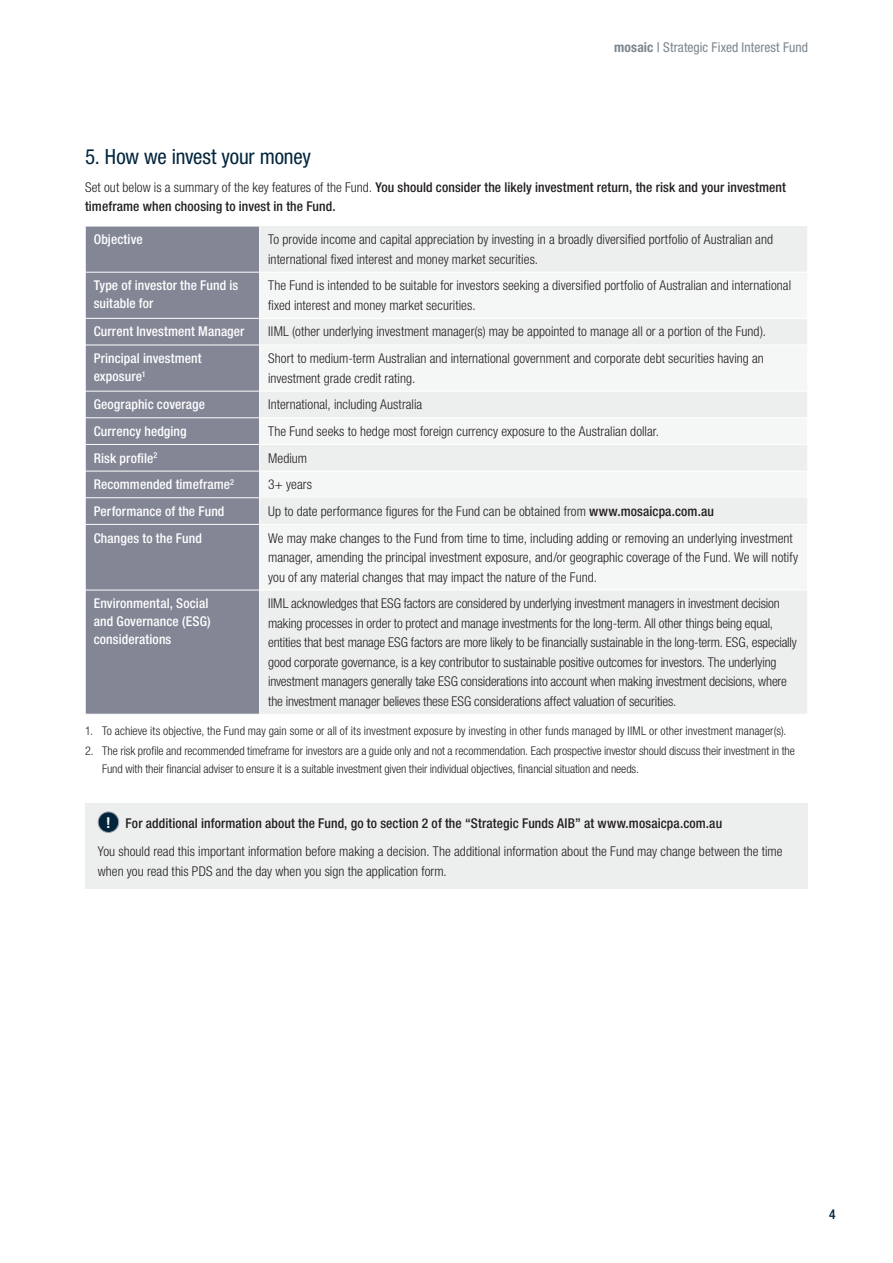
<style>
.page{position:relative;width:893px;height:1263px;background:#fff}
.page>*{position:absolute;margin:0;border:0;box-sizing:border-box;transform-origin:0 0}
.t1{font:condensed 21px "Helvetica Neue LT Std";letter-spacing:-.01em;color:#03253c}
.t2{font:300 condensed 13.5px/19.5px "Helvetica Neue LT Std";color:#231f20}
.t3{font:500 condensed 13.5px/18px "Helvetica Neue LT Std";letter-spacing:.01em;color:#fff}
.t4{font:500 condensed 13.5px/19.5px "Helvetica Neue LT Std";letter-spacing:.01em;color:#231f20}
.t5{font:condensed 13.5px "Helvetica Neue LT Std";letter-spacing:.005em;color:#7d868d}
.t6{font:500 condensed 13.5px "Helvetica Neue LT Std";color:#03253c}
.t7{font:300 condensed 12px/18px "Helvetica Neue LT Std";letter-spacing:-.005em;color:#231f20}
.s1{font-weight:700}
.s2{font-weight:500}
.s3{font-weight:300}
.s4{font-weight:700;font-size:15px;color:#fff}
</style>
<div class="page">
<div style="left:86px;top:227px;width:173px;height:487px;background:#828695"></div>
<div style="left:260px;top:226px;width:547px;height:488px;background:#edefef"></div>
<div style="left:260px;top:273px;width:547px;height:317px;background:#f5f6f6"></div>
<hr style="left:85px;top:272px;width:175px;height:1px;background:#fff">
<hr style="left:260px;top:272px;width:548px;height:1px;background:#fff">
<hr style="left:85px;top:318px;width:175px;height:1px;background:#fff">
<hr style="left:85px;top:345px;width:175px;height:1px;background:#fff">
<hr style="left:260px;top:345px;width:548px;height:1px;background:#fff">
<hr style="left:85px;top:391px;width:175px;height:1px;background:#fff">
<hr style="left:85px;top:417px;width:175px;height:1px;background:#fff">
<hr style="left:260px;top:417px;width:548px;height:1px;background:#fff">
<hr style="left:85px;top:444px;width:175px;height:1px;background:#fff">
<hr style="left:85px;top:471px;width:175px;height:1px;background:#fff">
<hr style="left:260px;top:471px;width:548px;height:1px;background:#fff">
<hr style="left:85px;top:497px;width:175px;height:1px;background:#fff">
<hr style="left:85px;top:524px;width:175px;height:1px;background:#fff">
<hr style="left:85px;top:590px;width:175px;height:1px;background:#fff">
<hr style="left:260px;top:318px;width:548px;height:1px;background:#fff">
<hr style="left:260px;top:391px;width:548px;height:1px;background:#fff">
<hr style="left:260px;top:444px;width:548px;height:1px;background:#fff">
<hr style="left:260px;top:524px;width:548px;height:1px;background:#fff">
<hr style="left:260px;top:590px;width:548px;height:1px;background:#fff">
<svg style="left:85px;top:318px;width:1px;height:27px"></svg>
<svg style="left:259px;top:318px;width:1px;height:27px"></svg>
<svg style="left:85px;top:391px;width:1px;height:133px"></svg>
<svg style="left:259px;top:391px;width:1px;height:133px"></svg>
<div style="left:85px;top:803px;width:723px;height:85px;background:#edefef"></div>
<div style="left:98px;top:812px;width:21px;height:20px;background:#03253c;border-radius:50%"></div>
<div style="left:98px;top:811px;width:21px;height:22px;border:1px solid #9a9daa;border-radius:50%"></div>
<p class="t5" style="left:614px;top:40px;width:195px"><span class="s1">mosaic</span> <span class="s2">|</span> Strategic Fixed Interest Fund</p>
<h1 class="t1" style="left:85px;top:144px;width:227px">5. How we invest your money</h1>
<p class="t4" style="left:85px;top:177px;width:702px"><span class="s3">Set out below is a summary of the key features of the Fund.</span> You should consider the likely investment return, the risk and your investment timeframe when choosing to invest in the Fund.</p>
<p class="t3" style="left:94px;top:230px;width:50px">Objective</p>
<p class="t2" style="left:268px;top:230px;width:506px">To provide income and capital appreciation by investing in a broadly diversified portfolio of Australian and international fixed interest and money market securities.</p>
<p class="t3" style="left:94px;top:276px;width:146px">Type of investor the Fund is suitable for</p>
<p class="t2" style="left:268px;top:276px;width:525px">The Fund is intended to be suitable for investors seeking a diversified portfolio of Australian and international fixed interest and money market securities.</p>
<p class="t3" style="left:94px;top:322px;width:152px">Current Investment Manager</p>
<p class="t2" style="left:268px;top:322px;width:499px">IIML (other underlying investment manager(s) may be appointed to manage all or a portion of the Fund).</p>
<p class="t3" style="left:94px;top:349px;width:109px">Principal investment exposure<sup>1</sup></p>
<p class="t2" style="left:268px;top:348px;width:497px">Short to medium-term Australian and international government and corporate debt securities having an investment grade credit rating.</p>
<p class="t3" style="left:94px;top:395px;width:113px">Geographic coverage</p>
<p class="t2" style="left:268px;top:395px;width:156px">International, including Australia</p>
<p class="t3" style="left:94px;top:422px;width:94px">Currency hedging</p>
<p class="t2" style="left:268px;top:421px;width:392px">The Fund seeks to hedge most foreign currency exposure to the Australian dollar.</p>
<p class="t3" style="left:94px;top:449px;width:65px">Risk profile<sup>2</sup></p>
<p class="t2" style="left:268px;top:448px;width:40px">Medium</p>
<p class="t3" style="left:94px;top:475px;width:142px">Recommended timeframe<sup>2</sup></p>
<p class="t2" style="left:268px;top:475px;width:45px">3+ years</p>
<p class="t3" style="left:94px;top:502px;width:132px">Performance of the Fund</p>
<p class="t2" style="left:268px;top:501px;width:447px">Up to date performance figures for the Fund can be obtained from <span class="s2">www.mosaicpa.com.au</span></p>
<p class="t3" style="left:94px;top:529px;width:110px">Changes to the Fund</p>
<p class="t2" style="left:268px;top:528px;width:531px">We may make changes to the Fund from time to time, including adding or removing an underlying investment manager, amending the principal investment exposure, and/or geographic coverage of the Fund. We will notify you of any material changes that may impact the nature of the Fund.</p>
<p class="t3" style="left:94px;top:594px;width:118px">Environmental, Social and Governance (ESG) considerations</p>
<p class="t2" style="left:268px;top:593px;width:530px">IIML acknowledges that ESG factors are considered by underlying investment managers in investment decision making processes in order to protect and manage investments for the long-term. All other things being equal, entities that best manage ESG factors are more likely to be financially sustainable in the long-term. ESG, especially good corporate governance, is a key contributor to sustainable positive outcomes for investors. The underlying investment managers generally take ESG considerations into account when making investment decisions, where the investment manager believes these ESG considerations affect valuation of securities.</p>
<p class="t7" style="left:85px;top:721px;width:703px">1. To achieve its objective, the Fund may gain some or all of its investment exposure by investing in other funds managed by IIML or other investment manager(s).</p>
<p class="t7" style="left:102px;top:742px;width:694px;text-indent:-17px">2. The risk profile and recommended timeframe for investors are a guide only and not a recommendation. Each prospective investor should discuss their investment in the<br>Fund with their financial adviser to ensure it is a suitable investment given their individual objectives, financial situation and needs.</p>
<p class="t2" style="left:98px;top:809px;width:686px;line-height:28px;text-indent:8px"><span class="s4">!</span> <span class="s2">For additional information about the Fund, go to section 2 of the “Strategic Funds AIB” at www.mosaicpa.com.au<br></span>You should read this important information before making a decision. The additional information about the Fund may change between the time</p>
<p class="t2" style="left:98px;top:861px;width:351px">when you read this PDS and the day when you sign the application form.</p>
<p class="t6" style="left:829px;top:1206px;width:8px">4</p>
</div>
